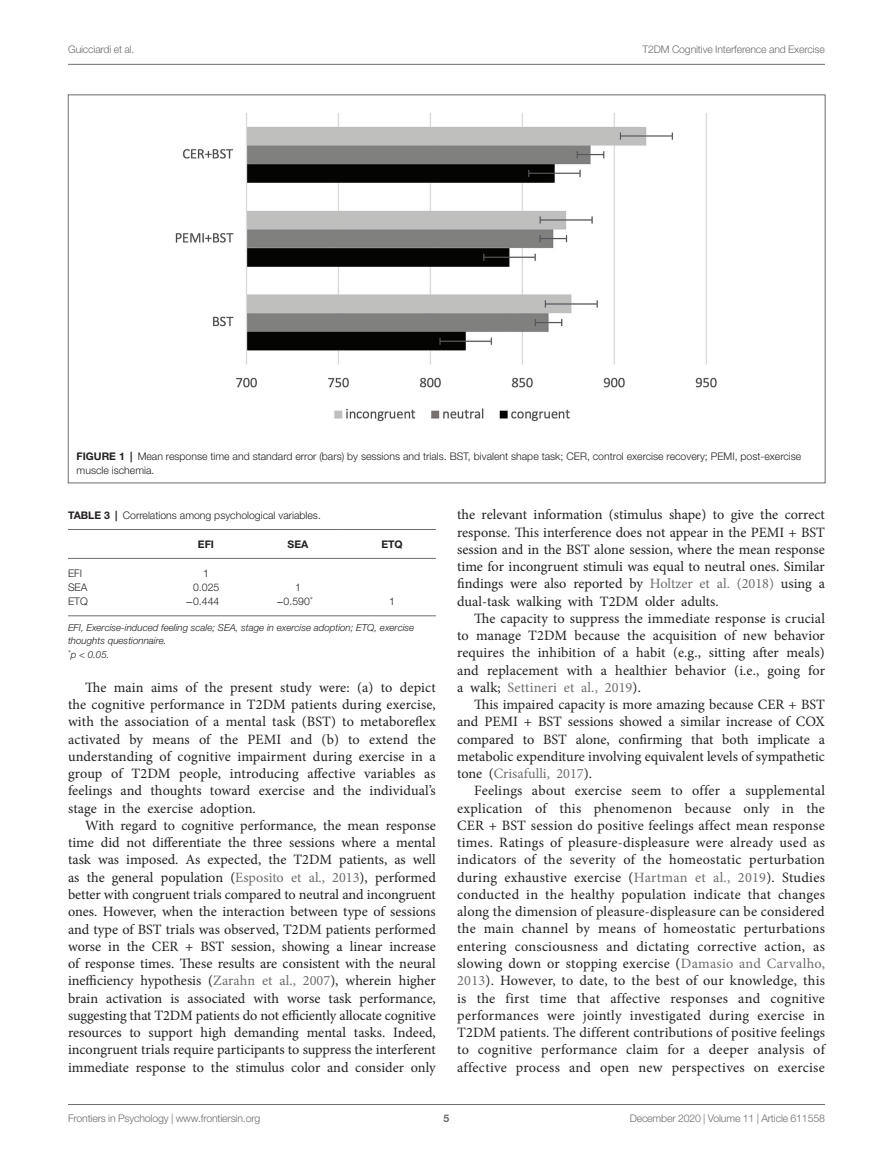
<style>
.page{position:relative;width:893px;height:1170px;background:#fff}
.page>*{position:absolute;margin:0;border:0;box-sizing:border-box;transform-origin:0 0}
.TEXT{font:14.25px/17.2px "Minion Pro";letter-spacing:.005em;color:#231f20;text-align:justify}
.FIG_LEG{font:300 10.5px/14.2px "Helvetica Neue LT Std";color:#231f20}
.t1{font:300 10.5px "Helvetica Neue LT Std";letter-spacing:-.015em;color:#6c6d70}
.TT_NO_RULE{font:300 10.5px "Helvetica Neue LT Std";color:#231f20}
.TB_TX{font:300 10.5px "Helvetica Neue LT Std";color:#231f20}
.TB_CH{font:700 10.5px "Helvetica Neue LT Std";color:#231f20}
.t2{font:700 10.5px "Helvetica Neue LT Std";color:#6c6d70}
.TFN{font:italic 300 9.75px/13.5px "Helvetica Neue LT Std";color:#231f20}
.TFN_Continued{font:italic 300 9.75px "Helvetica Neue LT Std";color:#231f20}
.s1{font-weight:700}
.s2{font-family:"STIX General";font-weight:400}
.s3{color:#6c6d70}
</style>
<div class="page">
<hr style="left:68px;top:64px;width:757px;height:1px;background:#6c6d70">
<hr style="left:68px;top:1104px;width:757px;height:1px;background:#6c6d70">
<img style="left:175px;top:113px;width:542px;height:309px">
<hr style="left:68px;top:615px;width:368px;height:1px;background:#6c6d70">
<hr style="left:160px;top:529px;width:92px;height:1px;background:#6c6d70">
<hr style="left:160px;top:558px;width:92px;height:1px;background:#6c6d70">
<hr style="left:252px;top:529px;width:92px;height:1px;background:#6c6d70">
<hr style="left:252px;top:558px;width:92px;height:1px;background:#6c6d70">
<hr style="left:344px;top:529px;width:92px;height:1px;background:#6c6d70">
<hr style="left:344px;top:558px;width:92px;height:1px;background:#6c6d70">
<hr style="left:68px;top:529px;width:92px;height:1px;background:#6c6d70">
<hr style="left:68px;top:558px;width:92px;height:1px;background:#6c6d70">
<p class="t1" style="left:68px;top:42px;width:68px">Guicciardi et al.</p>
<p class="t1" style="left:642px;top:42px;width:184px">T2DM Cognitive Interference and Exercise</p>
<p class="FIG_LEG" style="left:77px;top:449px;width:726px"><span class="s1">FIGURE 1 |</span> Mean response time and standard error (bars) by sessions and trials. BST, bivalent shape task; CER, control exercise recovery; PEMI, post-exercise muscle ischemia.</p>
<p class="TT_NO_RULE" style="left:68px;top:508px;width:254px"><span class="s1">TABLE 3 |</span> Correlations among psychological variables.</p>
<p class="TB_CH" style="left:198px;top:537px;width:18px">EFI</p>
<p class="TB_CH" style="left:287px;top:537px;width:22px">SEA</p>
<p class="TB_CH" style="left:381px;top:537px;width:23px">ETQ</p>
<p class="TB_TX" style="left:68px;top:566px;width:16px">EFI</p>
<p class="TB_TX" style="left:203px;top:566px;width:7px">1</p>
<p class="TB_TX" style="left:68px;top:580px;width:21px">SEA</p>
<p class="TB_TX" style="left:193px;top:580px;width:28px">0.025</p>
<p class="TB_TX" style="left:295px;top:580px;width:7px">1</p>
<p class="TB_TX" style="left:68px;top:595px;width:21px">ETQ</p>
<p class="TB_TX" style="left:186px;top:595px;width:35px"><span class="s2">−</span>0.444</p>
<p class="TB_TX" style="left:276px;top:595px;width:38px"><span class="s2">−</span>0.590<sup>*</sup></p>
<p class="TB_TX" style="left:389px;top:595px;width:7px">1</p>
<p class="TFN" style="left:68px;top:620px;width:348px">EFI, Exercise-induced feeling scale; SEA, stage in exercise adoption; ETQ, exercise thoughts questionnaire.</p>
<p class="TFN_Continued" style="left:68px;top:648px;width:43px"><sup>*</sup>p &lt; 0.05.</p>
<p class="TEXT" style="left:457px;top:506px;width:369px">the relevant information (stimulus shape) to give the correct response. This interference does not appear in the PEMI + BST session and in the BST alone session, where the mean response time for incongruent stimuli was equal to neutral ones. Similar findings were also reported by <span class="s3">Holtzer et al. (2018)</span> using a dual-task walking with T2DM older adults.</p>
<p class="TEXT" style="left:457px;top:609px;width:369px;text-indent:17px">The capacity to suppress the immediate response is crucial to manage T2DM because the acquisition of new behavior requires the inhibition of a habit (e.g., sitting after meals) and replacement with a healthier behavior (i.e., going for a walk; <span class="s3">Settineri et al., 2019</span>).</p>
<p class="TEXT" style="left:457px;top:696px;width:369px;text-indent:17px">This impaired capacity is more amazing because CER + BST and PEMI + BST sessions showed a similar increase of COX compared to BST alone, confirming that both implicate a metabolic expenditure involving equivalent levels of sympathetic tone (<span class="s3">Crisafulli, 2017</span>).</p>
<p class="TEXT" style="left:457px;top:782px;width:369px;text-indent:17px">Feelings about exercise seem to offer a supplemental explication of this phenomenon because only in the CER + BST session do positive feelings affect mean response times. Ratings of pleasure-displeasure were already used as indicators of the severity of the homeostatic perturbation during exhaustive exercise (<span class="s3">Hartman et al., 2019</span>). Studies conducted in the healthy population indicate that changes along the dimension of pleasure-displeasure can be considered the main channel by means of homeostatic perturbations entering consciousness and dictating corrective action, as slowing down or stopping exercise (<span class="s3">Damasio and Carvalho, 2013</span>). However, to date, to the best of our knowledge, this is the first time that affective responses and cognitive performances were jointly investigated during exercise in T2DM patients. The different contributions of positive feelings to cognitive performance claim for a deeper analysis of affective process and open new perspectives on exercise</p>
<p class="TEXT" style="left:68px;top:678px;width:369px;text-indent:17px">The main aims of the present study were: (a) to depict the cognitive performance in T2DM patients during exercise, with the association of a mental task (BST) to metaboreflex activated by means of the PEMI and (b) to extend the understanding of cognitive impairment during exercise in a group of T2DM people, introducing affective variables as feelings and thoughts toward exercise and the individual’s stage in the exercise adoption.</p>
<p class="TEXT" style="left:68px;top:816px;width:369px;text-indent:17px">With regard to cognitive performance, the mean response time did not differentiate the three sessions where a mental task was imposed. As expected, the T2DM patients, as well as the general population (<span class="s3">Esposito et al., 2013</span>), performed better with congruent trials compared to neutral and incongruent ones. However, when the interaction between type of sessions and type of BST trials was observed, T2DM patients performed worse in the CER + BST session, showing a linear increase of response times. These results are consistent with the neural inefficiency hypothesis (<span class="s3">Zarahn et al., 2007</span>), wherein higher brain activation is associated with worse task performance, suggesting that T2DM patients do not efficiently allocate cognitive resources to support high demanding mental tasks. Indeed, incongruent trials require participants to suppress the interferent immediate response to the stimulus color and consider only</p>
<p class="t1" style="left:68px;top:1111px;width:194px">Frontiers in Psychology | www.frontiersin.org</p>
<p class="t2" style="left:444px;top:1111px;width:7px">5</p>
<p class="t1" style="left:630px;top:1111px;width:197px">December 2020 | Volume 11 | Article 611558</p>
</div>
